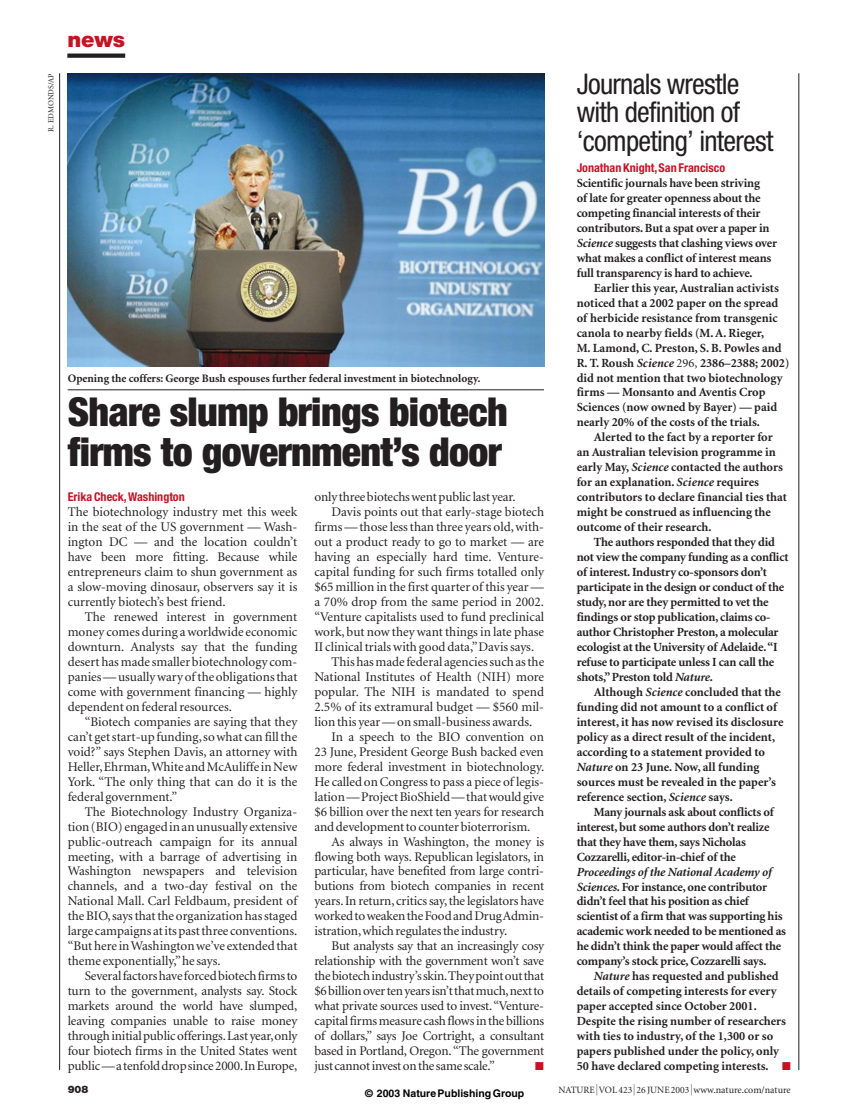
<style>
.page{position:relative;width:864px;height:1115px;background:#fff}
.page>*{position:absolute;margin:0;border:0;box-sizing:border-box;transform-origin:0 0}
.t1{font:900 condensed 39.9px/39.9px "Helvetica Neue";letter-spacing:-.015em;color:#231f20}
.t2{font:condensed 28.5px/28.5px "Helvetica Neue";letter-spacing:-.025em;color:#231f20}
.t3{font:900 21.3px "Helvetica Neue";color:#c41324}
.t4{font:13.2px/15px "Minion";letter-spacing:-.005em;color:#231f20;text-align:justify}
.t5{font:700 12.45px/15px "Minion";letter-spacing:-.005em;color:#231f20}
.t6{font:700 condensed 12.15px "Helvetica Neue";color:#c41324}
.t7{font:700 11.4px "Minion";color:#231f20}
.t8{font:11.4px "Zapf Dingbats";color:#c41324}
.t9{font:700 10.5px "Helvetica";color:#000}
.t10{font:900 10.35px "Helvetica Neue";color:#231f20}
.t11{font:9.6px "Minion";color:#231f20}
.t12{font:7.8px "Minion";color:#231f20}
.s1{font-style:italic}
.s2{font-weight:400}
.s3{color:#c41324}
.s4{font-family:"Helvetica Neue";font-weight:300;font-size:11.4px}
.s5{font-size:10.05px}
</style>
<div class="page">
<div style="left:67px;top:53px;width:58px;height:5px;background:#231f20"></div>
<hr style="left:59px;top:73px;width:1px;height:997px;background:#231f20">
<hr style="left:799px;top:73px;width:1px;height:997px;background:#231f20">
<hr style="left:68px;top:389px;width:476px;height:1px;background:#231f20">
<img style="left:68px;top:73px;width:476px;height:293px">
<p class="t12" style="left:48px;top:132px;width:60px;rotate:-90deg">R. EDMONDS/AP</p>
<h3 class="t3" style="left:67px;top:32px;width:59px">news</h3>
<p class="t7" style="left:68px;top:373px;width:414px">Opening the coffers: George Bush espouses further federal investment in biotechnology.</p>
<h1 class="t1" style="left:68px;top:396px;width:442px">Share slump brings biotech firms to government’s door</h1>
<p class="t6" style="left:68px;top:492px;width:119px">Erika Check,Washington</p>
<p class="t4" style="left:68px;top:505px;width:231px">The biotechnology industry met this week in the seat of the US government — Wash&shy;ington DC — and the location couldn’t have been more fitting. Because while entrepreneurs claim to shun government as a slow-moving dinosaur, observers say it is currently biotech’s best friend.</p>
<p class="t4" style="left:68px;top:610px;width:231px;text-indent:17px">The renewed interest in government money comes during a worldwide economic downturn. Analysts say that the funding desert has made smaller biotechnology com&shy;panies — usually wary of the obligations that come with government financing — highly dependent on federal resources.</p>
<p class="t4" style="left:68px;top:715px;width:231px;text-indent:17px">“Biotech companies are saying that they can’t get start-up funding,so what can fill the void?” says Stephen Davis, an attorney with Heller,Ehrman,White and McAuliffe in New York. “The only thing that can do it is the federal government.”</p>
<p class="t4" style="left:68px;top:805px;width:231px;text-indent:17px">The Biotechnology Industry Organiza&shy;tion (BIO) engaged in an unusually extensive public-outreach campaign for its annual meeting, with a barrage of advertising in Washington newspapers and television channels, and a two-day festival on the National Mall. Carl Feldbaum, president of the BIO,says that the organization has staged large campaigns at its past three conventions. “But here in Washington we’ve extended that theme exponentially,”he says.</p>
<p class="t4" style="left:68px;top:969px;width:231px;text-indent:17px">Several factors have forced biotech firms to turn to the government, analysts say. Stock markets around the world have slumped, leaving companies unable to raise money through initial public offerings.Last year,only four biotech firms in the United States went public — a tenfold drop since 2000.In Europe,</p>
<p class="t4" style="left:314px;top:490px;width:203px">only three biotechs went public last year.</p>
<p class="t4" style="left:332px;top:505px;width:214px">Davis points out that early-stage biotech</p>
<p class="t4" style="left:314px;top:520px;width:231px">firms — those less than three years old,with-</p>
<p class="t4" style="left:314px;top:535px;width:231px">out a product ready to go to market — are</p>
<p class="t4" style="left:314px;top:550px;width:231px">having an especially hard time. Venture-</p>
<p class="t4" style="left:314px;top:565px;width:231px">capital funding for such firms totalled only</p>
<p class="t4" style="left:314px;top:580px;width:231px">$65 million in the first quarter of this year —</p>
<p class="t4" style="left:314px;top:595px;width:231px">a 70% drop from the same period in 2002.</p>
<p class="t4" style="left:314px;top:610px;width:231px">“Venture capitalists used to fund preclinical</p>
<p class="t4" style="left:314px;top:625px;width:231px">work, but now they want things in late phase</p>
<p class="t4" style="left:314px;top:640px;width:221px">II clinical trials with good data,”Davis says.</p>
<p class="t4" style="left:332px;top:655px;width:214px">This has made federal agencies such as the</p>
<p class="t4" style="left:314px;top:670px;width:231px">National Institutes of Health (NIH) more</p>
<p class="t4" style="left:314px;top:685px;width:231px">popular. The NIH is mandated to spend</p>
<p class="t4" style="left:314px;top:700px;width:231px">2.5% of its extramural budget — $560 mil-</p>
<p class="t4" style="left:314px;top:715px;width:219px">lion this year — on small-business awards.</p>
<p class="t4" style="left:332px;top:730px;width:214px">In a speech to the BIO convention on</p>
<p class="t4" style="left:314px;top:745px;width:231px">23 June, President George Bush backed even</p>
<p class="t4" style="left:314px;top:760px;width:231px">more federal investment in biotechnology.</p>
<p class="t4" style="left:314px;top:775px;width:231px">He called on Congress to pass a piece of legis-</p>
<p class="t4" style="left:314px;top:790px;width:231px">lation — Project BioShield — that would give</p>
<p class="t4" style="left:314px;top:805px;width:231px">$6 billion over the next ten years for research</p>
<p class="t4" style="left:314px;top:820px;width:217px">and development to counter bioterrorism.</p>
<p class="t4" style="left:332px;top:835px;width:214px">As always in Washington, the money is</p>
<p class="t4" style="left:314px;top:850px;width:231px">flowing both ways. Republican legislators, in</p>
<p class="t4" style="left:314px;top:864px;width:231px">particular, have benefited from large contri-</p>
<p class="t4" style="left:314px;top:879px;width:231px">butions from biotech companies in recent</p>
<p class="t4" style="left:314px;top:894px;width:231px">years.In return,critics say,the legislators have</p>
<p class="t4" style="left:314px;top:909px;width:231px">worked to weaken the Food and Drug Admin-</p>
<p class="t4" style="left:314px;top:924px;width:194px">istration,which regulates the industry.</p>
<p class="t4" style="left:332px;top:939px;width:214px">But analysts say that an increasingly cosy</p>
<p class="t4" style="left:314px;top:954px;width:231px">relationship with the government won’t save</p>
<p class="t4" style="left:314px;top:969px;width:231px">the biotech industry’s skin.They point out that</p>
<p class="t4" style="left:314px;top:984px;width:231px">$6 billion over ten years isn’t that much,next to</p>
<p class="t4" style="left:314px;top:999px;width:231px">what private sources used to invest.“Venture-</p>
<p class="t4" style="left:314px;top:1014px;width:231px">capital firms measure cash flows in the billions</p>
<p class="t4" style="left:314px;top:1029px;width:231px">of dollars,” says Joe Cortright, a consultant</p>
<p class="t4" style="left:314px;top:1044px;width:231px">based in Portland, Oregon.“The government</p>
<p class="t4" style="left:314px;top:1059px;width:182px">just cannot invest on the same scale.”</p>
<p class="t8" style="left:535px;top:1060px;width:10px">■</p>
<h2 class="t2" style="left:577px;top:72px;width:198px">Journals wrestle with definition of ‘competing’ interest</h2>
<p class="t6" style="left:577px;top:163px;width:150px">Jonathan Knight,San Francisco</p>
<p class="t5" style="left:577px;top:176px;width:202px">Scientific journals have been striving<br>of late for greater openness about the competing financial interests of their contributors. But a spat over a paper in <span class="s1">Science</span> suggests that clashing views over what makes a conflict of interest means full transparency is hard to achieve.</p>
<p class="t5" style="left:577px;top:281px;width:214px;text-indent:17px">Earlier this year, Australian activists noticed that a 2002 paper on the spread of herbicide resistance from transgenic canola to nearby fields (M. A. Rieger,<br>M. Lamond, C. Preston, S. B. Powles and R. T. Roush <span class="s1">Science</span> <span class="s2">296,</span> 2386–2388; 2002) did not mention that two biotechnology firms — Monsanto and Aventis Crop Sciences (now owned by Bayer) — paid nearly 20% of the costs of the trials.</p>
<p class="t5" style="left:577px;top:431px;width:212px;text-indent:17px">Alerted to the fact by a reporter for an Australian television programme in early May, <span class="s1">Science</span> contacted the authors for an explanation. <span class="s1">Science</span> requires contributors to declare financial ties that might be construed as influencing the outcome of their research.</p>
<p class="t5" style="left:577px;top:536px;width:213px;text-indent:17px">The authors responded that they did not view the company funding as a conflict of interest. Industry co-sponsors don’t participate in the design or conduct of the study, nor are they permitted to vet the findings or stop publication, claims co&shy;author Christopher Preston, a molecular ecologist at the University of Adelaide.“I refuse to participate unless I can call the shots,” Preston told <span class="s1">Nature</span>.</p>
<p class="t5" style="left:577px;top:685px;width:208px;text-indent:17px">Although <span class="s1">Science</span> concluded that the funding did not amount to a conflict of interest, it has now revised its disclosure policy as a direct result of the incident, according to a statement provided to <span class="s1">Nature</span> on 23 June. Now, all funding sources must be revealed in the paper’s reference section, <span class="s1">Science</span> says.</p>
<p class="t5" style="left:577px;top:805px;width:199px;text-indent:17px">Many journals ask about conflicts of interest, but some authors don’t realize that they have them, says Nicholas Cozzarelli, editor-in-chief of the</p>
<p class="t5" style="left:577px;top:865px;width:211px"><span class="s1">Proceedings of the National Academy of Sciences</span>. For instance, one contributor didn’t feel that his position as chief scientist of a firm that was supporting his academic work needed to be mentioned as he didn’t think the paper would affect the company’s stock price, Cozzarelli says.</p>
<p class="t5" style="left:577px;top:969px;width:216px;text-indent:17px"><span class="s1">Nature</span> has requested and published details of competing interests for every paper accepted since October 2001.<br>Despite the rising number of researchers with ties to industry, of the 1,300 or so papers published under the policy, only 50 have declared competing interests. <span class="s3">■</span></p>
<p class="t10" style="left:68px;top:1085px;width:22px">908</p>
<p class="t11" style="left:559px;top:1086px;width:234px">NATURE<span class="s4">|</span> VOL 423 <span class="s4">|</span> 26 JUNE 2003 <span class="s4">|</span> <span class="s5">www.nature.com/nature</span></p>
<p class="t9" style="left:365px;top:1089px;width:161px">© 2003 Nature PublishingGroup</p>
</div>
